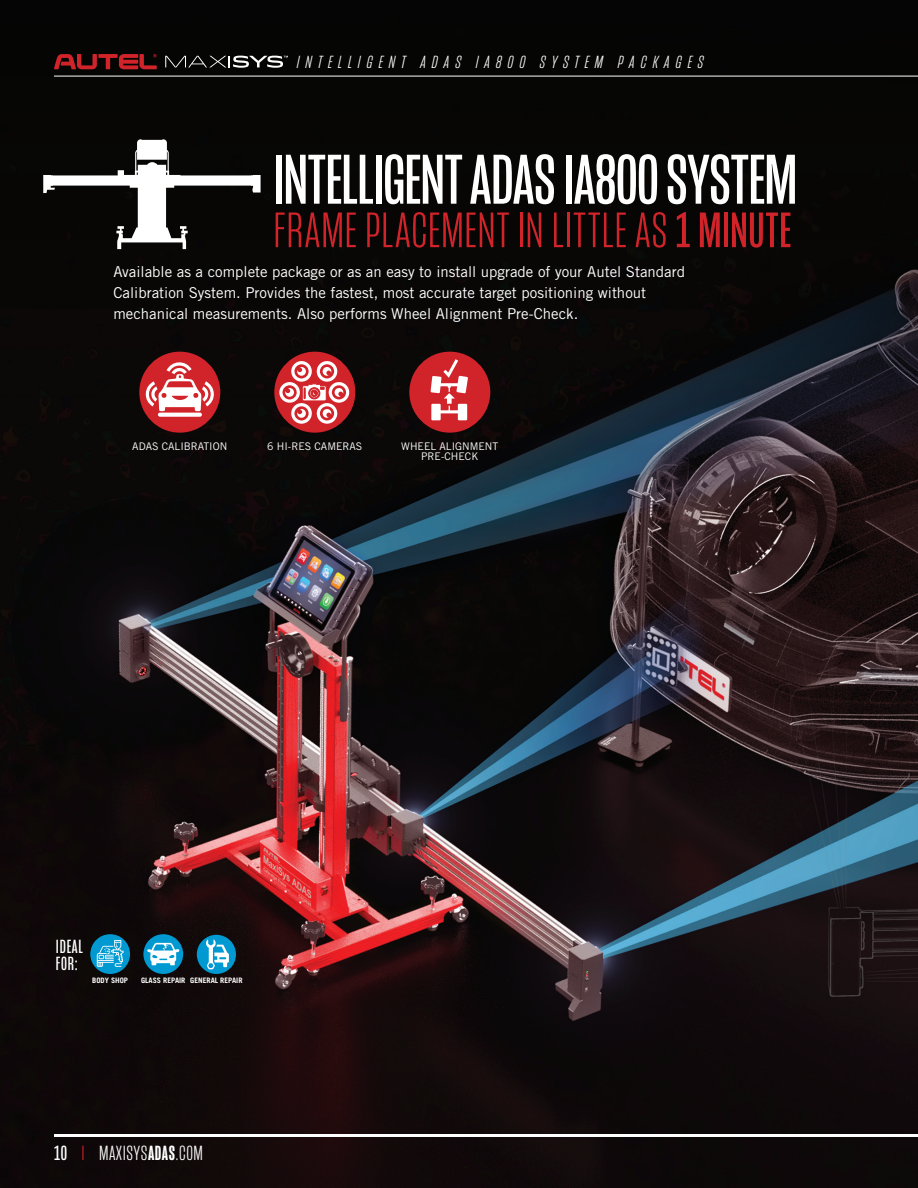
<style>
.page{position:relative;width:918px;height:1188px;background:#fff}
.page>*{position:absolute;margin:0;border:0;box-sizing:border-box;transform-origin:0 0}
.t1{font:72px "Mongoose";letter-spacing:-.005em;color:#fff}
.t2{font:300 51px "Mongoose";letter-spacing:.02em;color:#d1232a}
.t3{font:300 21px "Mongoose";letter-spacing:.025em;color:#fff}
.t4{font:19.5px/16.5px "Mongoose";letter-spacing:.04em;color:#fff}
.t5{font:italic 300 18px "Mongoose";letter-spacing:.33em;color:#fff}
.t6{font:15px/21px "Trade Gothic LT Std";color:#fff}
.t7{font:10.5px/10.5px "Trade Gothic LT Std";color:#fff;text-align:center}
.t8{font:700 7.5px "Trade Gothic LT Std";color:#fff}
.s1{font-weight:400}
.s2{color:#d1232a}
.s3{font-weight:500}
</style>
<div class="page">
<img style="left:0;top:0;width:918px;height:1188px">
<svg style="left:165px;top:56px;width:123px;height:12px"></svg>
<svg style="left:54px;top:54px;width:103px;height:15px;background:#701417"></svg>
<hr style="left:54px;top:76px;width:864px;height:1px;background:#fff">
<hr style="left:54px;top:1134px;width:864px;height:3px;background:#fff">
<div style="left:139px;top:352px;width:81px;height:81px;background:#d1232a;border-radius:50%"></div>
<svg style="left:158px;top:413px;width:44px;height:4px"></svg>
<svg style="left:146px;top:362px;width:68px;height:49px"></svg>
<svg style="left:43px;top:139px;width:218px;height:110px"></svg>
<div style="left:274px;top:352px;width:81px;height:81px;background:#d1232a;border-radius:50%"></div>
<svg style="left:279px;top:361px;width:70px;height:63px"></svg>
<div style="left:409px;top:352px;width:81px;height:81px;background:#d1232a;border-radius:50%"></div>
<svg style="left:431px;top:356px;width:37px;height:64px"></svg>
<div style="left:90px;top:934px;width:40px;height:40px;background:#0099d1;border-radius:50%"></div>
<svg style="left:97px;top:940px;width:27px;height:27px"></svg>
<div style="left:143px;top:934px;width:40px;height:40px;background:#0099d1;border-radius:50%"></div>
<svg style="left:147px;top:943px;width:32px;height:22px"></svg>
<div style="left:197px;top:935px;width:39px;height:39px;background:#0099d1;border-radius:50%"></div>
<svg style="left:206px;top:939px;width:23px;height:30px"></svg>
<p class="t5" style="left:297px;top:51px;width:408px">INTELLIGENT ADAS IA800 SYSTEM PACKAGES</p>
<h1 class="t1" style="left:273px;top:139px;width:526px">INTELLIGENT ADAS IA800 SYSTEM</h1>
<h2 class="t2" style="left:273px;top:201px;width:519px">FRAME PLACEMENT IN LITTLE AS <span class="s1">1 MINUTE</span></h2>
<p class="t6" style="left:113px;top:260px;width:573px">Available as a complete package or as an easy to install upgrade of your Autel Standard<br>Calibration System. Provides the fastest, most accurate target positioning without mechanical measurements. Also performs Wheel Alignment Pre-Check.</p>
<p class="t7" style="left:132px;top:441px;width:96px">ADAS CALIBRATION</p>
<p class="t7" style="left:267px;top:441px;width:97px">6 HI-RES CAMERAS</p>
<p class="t7" style="left:401px;top:441px;width:99px">WHEEL ALIGNMENT<br>PRE-CHECK</p>
<h3 class="t4" style="left:56px;top:939px;width:28px">IDEAL<br>FOR:</h3>
<p class="t8" style="left:92px;top:976px;width:37px">BODY SHOP</p>
<p class="t8" style="left:141px;top:976px;width:46px">GLASS REPAIR</p>
<p class="t8" style="left:190px;top:976px;width:54px">GENERAL REPAIR</p>
<h3 class="t3" style="left:54px;top:1141px;width:151px"><span class="s1">10</span> <span class="s2">I</span> MAXISYS<span class="s3">ADAS</span>.COM</h3>
</div>
